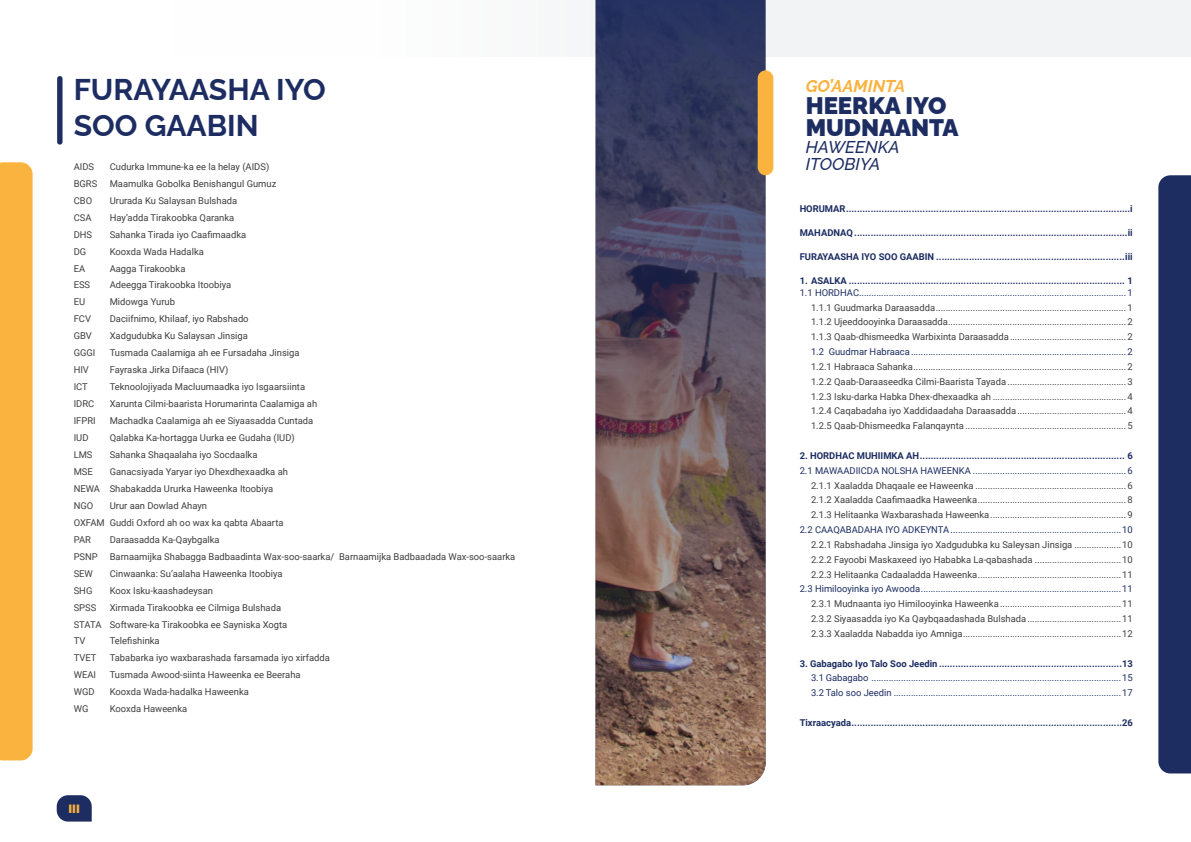
<style>
.page{position:relative;width:1191px;height:842px;background:#fff}
.page>*{position:absolute;margin:0;border:0;box-sizing:border-box;transform-origin:0 0}
.t1{font:700 30px "Raleway";color:#1d2d62}
.t2{font:900 23.9px "Raleway";color:#1d2d62}
.t3{font:italic 500 17.1px "Raleway";color:#1d2d62}
.t4{font:italic 700 17.1px "Raleway";color:#fbb33f}
.t5{font:900 12px "Raleway";color:#fbb33f}
.t6{font:9.4px "Roboto";color:#3e3e3f}
.t7{font:9.4px "Roboto";color:#1d2d62}
.t8{font:700 9.4px "Roboto";color:#1d2d62}
</style>
<div class="page">
<div style="left:174px;top:0;width:1017px;height:57px;background:#f2f3f4"></div>
<div style="left:57px;top:76px;width:6px;height:69px;background:#1d2d62;border-radius:3px"></div>
<img style="left:595px;top:0;width:170px;height:785px">
<div style="left:757px;top:70px;width:16px;height:105px;background:#fbb33f;border-radius:8px"></div>
<div style="left:0;top:162px;width:33px;height:598px;background:#fbb33f"></div>
<div style="left:1158px;top:175px;width:33px;height:598px;background:#1d2d62"></div>
<svg style="left:57px;top:795px;width:35px;height:26px"></svg>
<p class="t1" style="left:74px;top:66px;width:254px">FURAYAASHA IYO</p>
<p class="t1" style="left:74px;top:101px;width:186px">SOO GAABIN</p>
<p class="t6" style="left:74px;top:160px;width:22px">AIDS</p>
<p class="t6" style="left:110px;top:160px;width:161px">Cudurka Immune-ka ee la helay (AIDS)</p>
<p class="t6" style="left:74px;top:177px;width:25px">BGRS</p>
<p class="t6" style="left:110px;top:177px;width:168px">Maamulka Gobolka Benishangul Gumuz</p>
<p class="t6" style="left:74px;top:194px;width:20px">CBO</p>
<p class="t6" style="left:110px;top:194px;width:129px">Ururada Ku Salaysan Bulshada</p>
<p class="t6" style="left:74px;top:211px;width:19px">CSA</p>
<p class="t6" style="left:110px;top:211px;width:126px">Hay’adda Tirakoobka Qaranka</p>
<p class="t6" style="left:74px;top:228px;width:20px">DHS</p>
<p class="t6" style="left:110px;top:228px;width:138px">Sahanka Tirada iyo Caafimaadka</p>
<p class="t6" style="left:74px;top:245px;width:14px">DG</p>
<p class="t6" style="left:110px;top:245px;width:96px">Kooxda Wada Hadalka</p>
<p class="t6" style="left:74px;top:262px;width:13px">EA</p>
<p class="t6" style="left:110px;top:262px;width:77px">Aagga Tirakoobka</p>
<p class="t6" style="left:74px;top:279px;width:18px">ESS</p>
<p class="t6" style="left:110px;top:279px;width:123px">Adeegga Tirakoobka Itoobiya</p>
<p class="t6" style="left:74px;top:295px;width:13px">EU</p>
<p class="t6" style="left:110px;top:295px;width:67px">Midowga Yurub</p>
<p class="t6" style="left:74px;top:312px;width:19px">FCV</p>
<p class="t6" style="left:110px;top:312px;width:140px">Daciifnimo, Khilaaf, iyo Rabshado</p>
<p class="t6" style="left:74px;top:329px;width:20px">GBV</p>
<p class="t6" style="left:110px;top:329px;width:140px">Xadgudubka Ku Salaysan Jinsiga</p>
<p class="t6" style="left:74px;top:346px;width:23px">GGGI</p>
<p class="t6" style="left:110px;top:346px;width:191px">Tusmada Caalamiga ah ee Fursadaha Jinsiga</p>
<p class="t6" style="left:74px;top:363px;width:17px">HIV</p>
<p class="t6" style="left:110px;top:363px;width:120px">Fayraska Jirka Difaaca (HIV)</p>
<p class="t6" style="left:74px;top:380px;width:16px">ICT</p>
<p class="t6" style="left:110px;top:380px;width:197px">Teknoolojiyada Macluumaadka iyo Isgaarsiinta</p>
<p class="t6" style="left:74px;top:397px;width:22px">IDRC</p>
<p class="t6" style="left:110px;top:397px;width:209px">Xarunta Cilmi-baarista Horumarinta Caalamiga ah</p>
<p class="t6" style="left:74px;top:414px;width:24px">IFPRI</p>
<p class="t6" style="left:110px;top:414px;width:205px">Machadka Caalamiga ah ee Siyaasadda Cuntada</p>
<p class="t6" style="left:74px;top:431px;width:16px">IUD</p>
<p class="t6" style="left:110px;top:431px;width:187px">Qalabka Ka-hortagga Uurka ee Gudaha (IUD)</p>
<p class="t6" style="left:74px;top:448px;width:20px">LMS</p>
<p class="t6" style="left:110px;top:448px;width:149px">Sahanka Shaqaalaha iyo Socdaalka</p>
<p class="t6" style="left:74px;top:465px;width:21px">MSE</p>
<p class="t6" style="left:110px;top:465px;width:180px">Ganacsiyada Yaryar iyo Dhexdhexaadka ah</p>
<p class="t6" style="left:74px;top:482px;width:201px">NEWA Shabakadda Ururka Haweenka Itoobiya</p>
<p class="t6" style="left:74px;top:499px;width:21px">NGO</p>
<p class="t6" style="left:110px;top:499px;width:99px">Urur aan Dowlad Ahayn</p>
<p class="t6" style="left:74px;top:516px;width:211px">OXFAM Guddi Oxford ah oo wax ka qabta Abaarta</p>
<p class="t6" style="left:74px;top:533px;width:19px">PAR</p>
<p class="t6" style="left:110px;top:533px;width:111px">Daraasadda Ka-Qaybgalka</p>
<p class="t6" style="left:74px;top:550px;width:26px">PSNP</p>
<p class="t6" style="left:110px;top:550px;width:407px">Barnaamijka Shabagga Badbaadinta Wax-soo-saarka/ Barnaamijka Badbaadada Wax-soo-saarka</p>
<p class="t6" style="left:74px;top:567px;width:21px">SEW</p>
<p class="t6" style="left:110px;top:567px;width:174px">Cinwaanka: Su’aalaha Haweenka Itoobiya</p>
<p class="t6" style="left:74px;top:584px;width:20px">SHG</p>
<p class="t6" style="left:110px;top:584px;width:105px">Koox Isku-kaashadeysan</p>
<p class="t6" style="left:74px;top:601px;width:24px">SPSS</p>
<p class="t6" style="left:110px;top:601px;width:173px">Xirmada Tirakoobka ee Cilmiga Bulshada</p>
<p class="t6" style="left:74px;top:618px;width:215px">STATA Software-ka Tirakoobka ee Sayniska Xogta</p>
<p class="t6" style="left:74px;top:634px;width:13px">TV</p>
<p class="t6" style="left:110px;top:634px;width:51px">Telefishinka</p>
<p class="t6" style="left:74px;top:651px;width:24px">TVET</p>
<p class="t6" style="left:110px;top:651px;width:222px">Tababarka iyo waxbarashada farsamada iyo xirfadda</p>
<p class="t6" style="left:74px;top:668px;width:24px">WEAI</p>
<p class="t6" style="left:110px;top:668px;width:192px">Tusmada Awood-siinta Haweenka ee Beeraha</p>
<p class="t6" style="left:74px;top:685px;width:22px">WGD</p>
<p class="t6" style="left:110px;top:685px;width:141px">Kooxda Wada-hadalka Haweenka</p>
<p class="t6" style="left:74px;top:702px;width:16px">WG</p>
<p class="t6" style="left:110px;top:702px;width:79px">Kooxda Haweenka</p>
<p class="t5" style="left:68px;top:799px;width:13px">III</p>
<p class="t4" style="left:805px;top:72px;width:101px">GO’AAMINTA</p>
<p class="t2" style="left:805px;top:86px;width:142px">HEERKA IYO</p>
<p class="t2" style="left:805px;top:108px;width:154px">MUDNAANTA</p>
<p class="t3" style="left:805px;top:133px;width:95px">HAWEENKA</p>
<p class="t3" style="left:805px;top:150px;width:76px">ITOOBIYA</p>
<p class="t8" style="left:799px;top:202px;width:334px">HORUMAR........................................................................................................i</p>
<p class="t8" style="left:799px;top:226px;width:334px">MAHADNAQ....................................................................................................ii</p>
<p class="t8" style="left:799px;top:250px;width:334px">FURAYAASHA IYO SOO GAABIN .....................................................................iii</p>
<p class="t8" style="left:799px;top:274px;width:335px">1. ASALKA ..................................................................................................... 1</p>
<p class="t7" style="left:799px;top:286px;width:335px">1.1 HORDHAC............................................................................................................ 1</p>
<p class="t6" style="left:811px;top:301px;width:323px">1.1.1 Guudmarka Daraasadda.............................................................................1</p>
<p class="t6" style="left:811px;top:315px;width:323px">1.1.2 Ujeeddooyinka Daraasadda........................................................................2</p>
<p class="t6" style="left:811px;top:330px;width:323px">1.1.3 Qaab-dhismeedka Warbixinta Daraasadda...............................................2</p>
<p class="t7" style="left:811px;top:345px;width:323px">1.2 Guudmar Habraaca.......................................................................................2</p>
<p class="t6" style="left:811px;top:360px;width:323px">1.2.1 Habraaca Sahanka......................................................................................2</p>
<p class="t6" style="left:811px;top:375px;width:323px">1.2.2 Qaab-Daraaseedka Cilmi-Baarista Tayada ................................................3</p>
<p class="t6" style="left:811px;top:390px;width:323px">1.2.3 Isku-darka Habka Dhex-dhexaadka ah ......................................................4</p>
<p class="t6" style="left:811px;top:404px;width:323px">1.2.4 Caqabadaha iyo Xaddidaadaha Daraasadda............................................4</p>
<p class="t6" style="left:811px;top:419px;width:323px">1.2.5 Qaab-Dhismeedka Falanqaynta .................................................................5</p>
<p class="t8" style="left:799px;top:449px;width:335px">2. HORDHAC MUHIIMKA AH........................................................................... 6</p>
<p class="t7" style="left:799px;top:464px;width:335px">2.1 MAWAADIICDA NOLSHA HAWEENKA ..............................................................6</p>
<p class="t6" style="left:811px;top:479px;width:323px">2.1.1 Xaaladda Dhaqaale ee Haweenka .............................................................6</p>
<p class="t6" style="left:811px;top:493px;width:323px">2.1.2 Xaaladda Caafimaadka Haweenka............................................................8</p>
<p class="t6" style="left:811px;top:508px;width:323px">2.1.3 Helitaanka Waxbarashada Haweenka.......................................................9</p>
<p class="t7" style="left:799px;top:523px;width:335px">2.2 CAAQABADAHA IYO ADKEYNTA.....................................................................10</p>
<p class="t6" style="left:811px;top:538px;width:323px">2.2.1 Rabshadaha Jinsiga iyo Xadgudubka ku Saleysan Jinsiga ...................10</p>
<p class="t6" style="left:811px;top:553px;width:323px">2.2.2 Fayoobi Maskaxeed iyo Hababka La-qabashada ...................................10</p>
<p class="t6" style="left:811px;top:568px;width:323px">2.2.3 Helitaanka Cadaaladda Haweenka..........................................................11</p>
<p class="t7" style="left:799px;top:582px;width:335px">2.3 Himilooyinka iyo Awooda.................................................................................11</p>
<p class="t6" style="left:811px;top:597px;width:323px">2.3.1 Mudnaanta iyo Himilooyinka Haweenka .................................................11</p>
<p class="t6" style="left:811px;top:612px;width:323px">2.3.2 Siyaasadda iyo Ka Qaybqaadashada Bulshada......................................11</p>
<p class="t6" style="left:811px;top:627px;width:323px">2.3.3 Xaaladda Nabadda iyo Amniga................................................................12</p>
<p class="t8" style="left:799px;top:657px;width:335px">3. Gabagabo Iyo Talo Soo Jeedin ...................................................................13</p>
<p class="t7" style="left:811px;top:671px;width:323px">3.1 Gabagabo .....................................................................................................15</p>
<p class="t7" style="left:811px;top:686px;width:323px">3.2 Talo soo Jeedin ............................................................................................17</p>
<p class="t8" style="left:799px;top:716px;width:335px">Tixraacyada...................................................................................................26</p>
</div>
